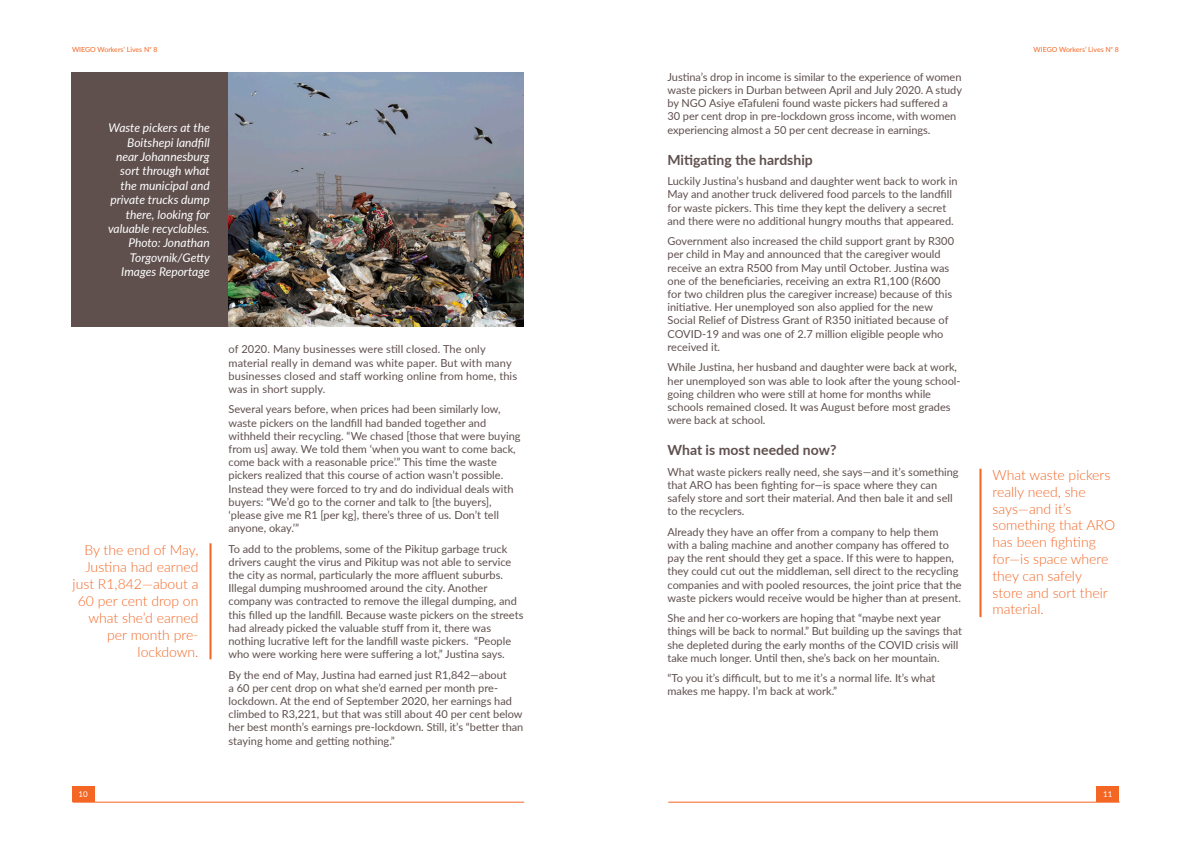
<style>
.page{position:relative;width:1191px;height:842px;background:#fff}
.page>*{position:absolute;margin:0;border:0;box-sizing:border-box;transform-origin:0 0}
.t1{font:300 14px/16.8px "Lato";color:#f36624;text-align:right}
.t2{font:700 14px "Lato";color:#5f504e}
.t3{font:italic 12px/14.4px "Lato";color:#fff;text-align:right}
.t4{font:11px/13.2px "Lato";color:#5f504e}
.t5{font:8px "Lato";color:#fff}
.t6{font:7px "Lato";color:#f36624}
</style>
<div class="page">
<img style="left:228px;top:72px;width:295px;height:255px">
<hr style="left:209px;top:543px;width:2px;height:116px;background:#f36624">
<div style="left:72px;top:72px;width:156px;height:255px;background:#5f504e"></div>
<hr style="left:979px;top:469px;width:2px;height:148px;background:#f36624">
<hr style="left:73px;top:802px;width:451px;height:1px;background:#f36624">
<hr style="left:668px;top:802px;width:451px;height:1px;background:#f36624">
<div style="left:72px;top:786px;width:22px;height:16px;background:#f36624"></div>
<div style="left:1096px;top:786px;width:23px;height:16px;background:#f36624"></div>
<p class="t6" style="left:72px;top:44px;width:87px">WIEGO Workers’ Lives No 8</p>
<p class="t6" style="left:1033px;top:44px;width:87px">WIEGO Workers’ Lives No 8</p>
<p class="t3" style="left:108px;top:120px;width:103px">Waste pickers at the<br>Boitshepi landfill near Johannesburg sort through what the municipal and private trucks dump there, looking for valuable recyclables.<br>Photo: Jonathan<br>Torgovnik/Getty<br>Images Reportage</p>
<p class="t1" style="left:73px;top:540px;width:127px">By the end of May,<br>Justina had earned just R1,842—about a<br>60 per cent drop on what she’d earned per month pre&shy;lockdown.</p>
<p class="t4" style="left:228px;top:342px;width:290px">of 2020. Many businesses were still closed. The only material really in demand was white paper. But with many businesses closed and staff working online from home, this was in short supply.</p>
<p class="t4" style="left:228px;top:402px;width:293px">Several years before, when prices had been similarly low, waste pickers on the landfill had banded together and withheld their recycling. “We chased [those that were buying from us] away. We told them ‘when you want to come back, come back with a reasonable price’.” This time the waste pickers realized that this course of action wasn’t possible.<br>Instead they were forced to try and do individual deals with buyers: “We’d go to the corner and talk to [the buyers], ‘please give me R1 [per kg], there’s three of us. Don’t tell anyone, okay.’”</p>
<p class="t4" style="left:228px;top:542px;width:296px">To add to the problems, some of the Pikitup garbage truck drivers caught the virus and Pikitup was not able to service the city as normal, particularly the more affluent suburbs.<br>Illegal dumping mushroomed around the city. Another company was contracted to remove the illegal dumping, and this filled up the landfill. Because waste pickers on the streets had already picked the valuable stuff from it, there was nothing lucrative left for the landfill waste pickers. “People who were working here were suffering a lot,” Justina says.</p>
<p class="t4" style="left:228px;top:668px;width:296px">By the end of May, Justina had earned just R1,842—about<br>a 60 per cent drop on what she’d earned per month pre&shy;lockdown. At the end of September 2020, her earnings had climbed to R3,221, but that was still about 40 per cent below her best month’s earnings pre-lockdown. Still, it’s “better than staying home and getting nothing.”</p>
<p class="t4" style="left:667px;top:70px;width:296px">Justina’s drop in income is similar to the experience of women waste pickers in Durban between April and July 2020. A study by NGO Asiye eTafuleni found waste pickers had suffered a 30 per cent drop in pre-lockdown gross income, with women experiencing almost a 50 per cent decrease in earnings.</p>
<p class="t2" style="left:667px;top:149px;width:147px">Mitigating the hardship</p>
<p class="t4" style="left:667px;top:174px;width:291px">Luckily Justina’s husband and daughter went back to work in May and another truck delivered food parcels to the landfill for waste pickers. This time they kept the delivery a secret and there were no additional hungry mouths that appeared.</p>
<p class="t4" style="left:667px;top:234px;width:288px">Government also increased the child support grant by R300 per child in May and announced that the caregiver would receive an extra R500 from May until October. Justina was one of the beneficiaries, receiving an extra R1,100 (R600 for two children plus the caregiver increase) because of this initiative. Her unemployed son also applied for the new Social Relief of Distress Grant of R350 initiated because of COVID-19 and was one of 2.7 million eligible people who received it.</p>
<p class="t4" style="left:667px;top:360px;width:294px">While Justina, her husband and daughter were back at work, her unemployed son was able to look after the young school&shy;going children who were still at home for months while schools remained closed. It was August before most grades were back at school.</p>
<p class="t2" style="left:667px;top:440px;width:170px">What is most needed now?</p>
<p class="t4" style="left:667px;top:465px;width:293px">What waste pickers really need, she says—and it’s something that ARO has been fighting for—is space where they can safely store and sort their material. And then bale it and sell to the recyclers.</p>
<p class="t4" style="left:667px;top:525px;width:296px">Already they have an offer from a company to help them with a baling machine and another company has offered to pay the rent should they get a space. If this were to happen, they could cut out the middleman, sell direct to the recycling companies and with pooled resources, the joint price that the waste pickers would receive would be higher than at present.</p>
<p class="t4" style="left:667px;top:611px;width:296px">She and her co-workers are hoping that “maybe next year things will be back to normal.” But building up the savings that she depleted during the early months of the COVID crisis will take much longer. Until then, she’s back on her mountain.</p>
<p class="t4" style="left:667px;top:671px;width:269px">“To you it’s difficult, but to me it’s a normal life. It’s what makes me happy. I’m back at work.”</p>
<p class="t1" style="left:992px;top:466px;width:124px;text-align:left">What waste pickers really need, she says—and it’s something that ARO has been fighting for—is space where they can safely store and sort their material.</p>
<p class="t5" style="left:79px;top:789px;width:11px">10</p>
<p class="t5" style="left:1103px;top:789px;width:11px">11</p>
</div>
